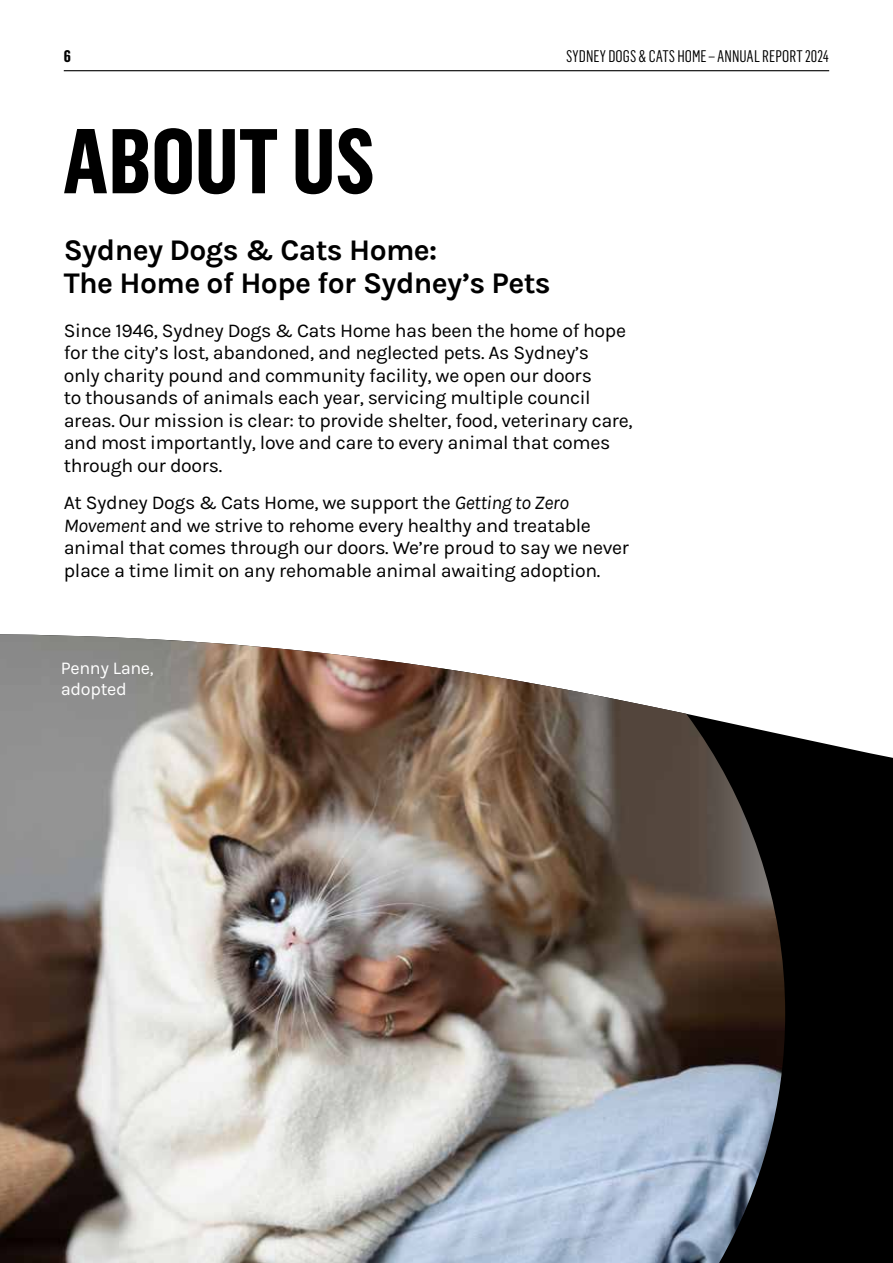
<style>
.page{position:relative;width:893px;height:1263px;background:#fff}
.page>*{position:absolute;margin:0;border:0;box-sizing:border-box;transform-origin:0 0}
.t1{font:700 90px "Flama Condensed";color:#000}
.t2{font:700 30px/33px "Karla";letter-spacing:-.02em;color:#000}
.t3{font:19.5px/22.5px "Karla";letter-spacing:-.02em;color:#000}
.t4{font:18px/21px "Karla";letter-spacing:-.02em;color:#fff}
.t5{font:16.5px "Flama Condensed";letter-spacing:.005em;color:#000}
.t6{font:700 16.5px "Flama Condensed";color:#000}
.s1{font-style:italic}
</style>
<div class="page">
<div style="left:785px;top:735px;width:108px;height:528px;background:#000"></div>
<img style="left:0;top:634px;width:785px;height:629px">
<hr style="left:64px;top:70px;width:765px;height:1px;background:#000">
<p class="t6" style="left:64px;top:46px;width:9px">6</p>
<p class="t5" style="left:566px;top:46px;width:264px">SYDNEY DOGS &amp; CATS HOME – ANNUAL REPORT 2024</p>
<h1 class="t1" style="left:62px;top:104px;width:314px">ABOUT US</h1>
<h2 class="t2" style="left:64px;top:233px;width:488px">Sydney Dogs &amp; Cats Home:<br>The Home of Hope for Sydney’s Pets</h2>
<p class="t3" style="left:64px;top:319px;width:570px">Since 1946, Sydney Dogs &amp; Cats Home has been the home of hope for the city’s lost, abandoned, and neglected pets. As Sydney’s<br>only charity pound and community facility, we open our doors<br>to thousands of animals each year, servicing multiple council areas. Our mission is clear: to provide shelter, food, veterinary care, and most importantly, love and care to every animal that comes through our doors.</p>
<p class="t3" style="left:64px;top:492px;width:567px">At Sydney Dogs &amp; Cats Home, we support the <span class="s1">Getting to Zero Movement</span> and we strive to rehome every healthy and treatable animal that comes through our doors. We’re proud to say we never place a time limit on any rehomable animal awaiting adoption.</p>
<p class="t4" style="left:61px;top:658px;width:94px">Penny Lane, adopted</p>
</div>
